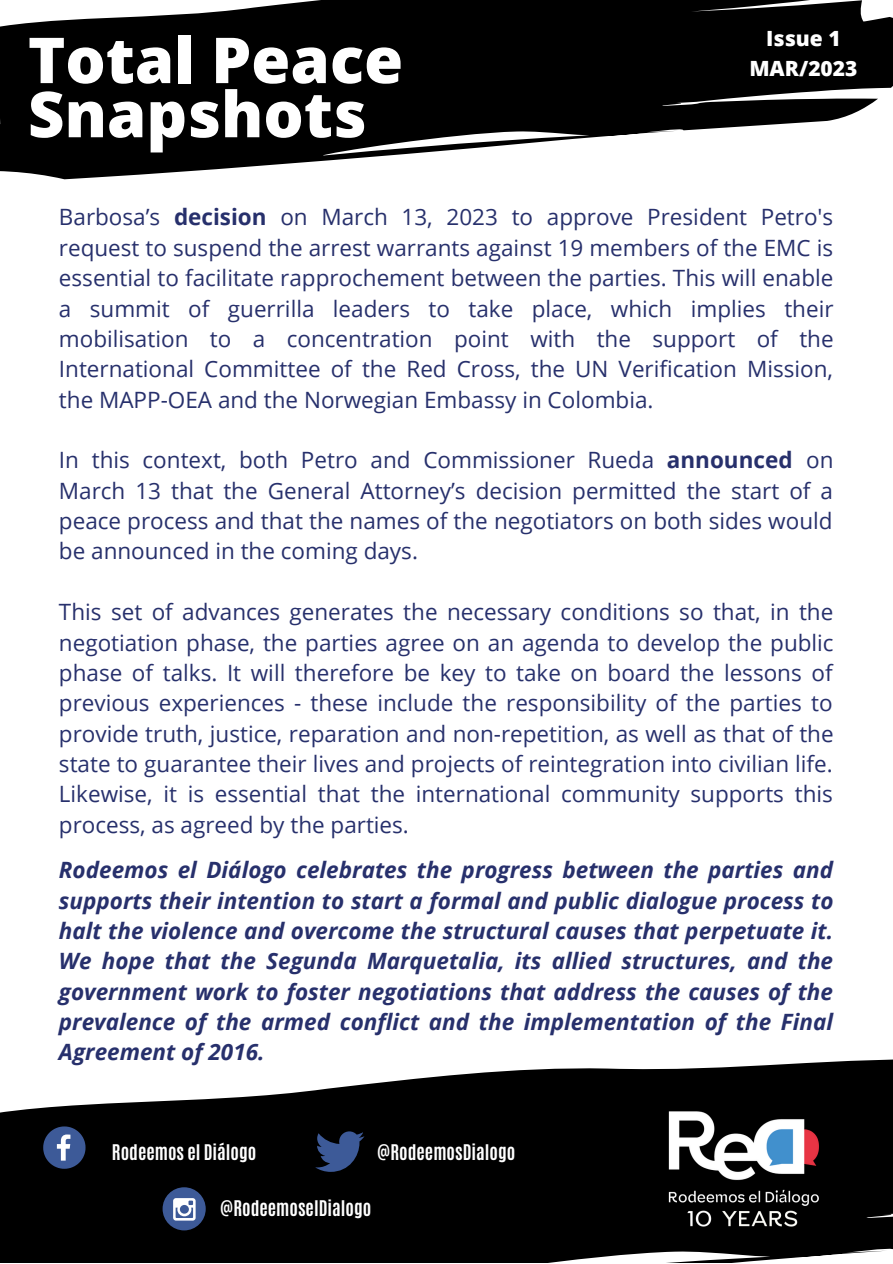
<style>
.page{position:relative;width:893px;height:1264px;background:#fff}
.page>*{position:absolute;margin:0;border:0;box-sizing:border-box;transform-origin:0 0}
.t1{font:800 63.3px/54.2px "Open Sans";color:#fff}
.t2{font:22.5px/30.3px "Open Sans";color:#27306c;text-align:justify}
.t3{font:italic 700 22.5px/30.3px "Open Sans";color:#27306c;text-align:justify}
.t4{font:800 21px/29.2px "Open Sans";color:#fff;text-align:center}
.t5{font:700 18px "Antonio";color:#fff}
.s1{font-weight:700}
</style>
<div class="page">
<svg style="left:0;top:0;width:892px;height:179px;fill:#000"></svg>
<svg style="left:0;top:1059px;width:892px;height:203px;fill:#000"></svg>
<svg style="left:43px;top:1126px;width:42px;height:42px"></svg>
<svg style="left:315px;top:1131px;width:49px;height:40px"></svg>
<div style="left:162px;top:1187px;width:44px;height:43px;background:#3d5a98;border-radius:50%"></div>
<svg style="left:173px;top:1198px;width:23px;height:22px"></svg>
<img style="left:633px;top:1067px;width:221px;height:171px">
<h1 class="t1" style="left:28px;top:31px;width:377px">Total Peace<br>Snapshots</h1>
<p class="t4" style="left:749px;top:24px;width:110px">Issue 1<br>MAR/2023</p>
<p class="t2" style="left:59px;top:201px;width:776px">Barbosa’s <span class="s1">decision</span> on March 13, 2023 to approve President Petro's request to suspend the arrest warrants against 19 members of the EMC is essential to facilitate rapprochement between the parties. This will enable a summit of guerrilla leaders to take place, which implies their mobilisation to a concentration point with the support of the International Committee of the Red Cross, the UN Verification Mission, the MAPP-OEA and the Norwegian Embassy in Colombia.</p>
<p class="t2" style="left:59px;top:444px;width:776px">In this context, both Petro and Commissioner Rueda <span class="s1">announced</span> on March 13 that the General Attorney’s decision permitted the start of a peace process and that the names of the negotiators on both sides would be announced in the coming days.</p>
<p class="t2" style="left:59px;top:596px;width:776px">This set of advances generates the necessary conditions so that, in the negotiation phase, the parties agree on an agenda to develop the public phase of talks. It will therefore be key to take on board the lessons of previous experiences - these include the responsibility of the parties to provide truth, justice, reparation and non-repetition, as well as that of the state to guarantee their lives and projects of reintegration into civilian life.<br>Likewise, it is essential that the international community supports this process, as agreed by the parties.</p>
<p class="t3" style="left:59px;top:854px;width:776px">Rodeemos el Diálogo celebrates the progress between the parties and supports their intention to start a formal and public dialogue process to halt the violence and overcome the structural causes that perpetuate it.<br>We hope that the Segunda Marquetalia, its allied structures, and the government work to foster negotiations that address the causes of the prevalence of the armed conflict and the implementation of the Final Agreement of 2016.</p>
<p class="t5" style="left:112px;top:1139px;width:146px">Rodeemos el Diálogo</p>
<p class="t5" style="left:377px;top:1139px;width:139px">@RodeemosDialogo</p>
<p class="t5" style="left:220px;top:1195px;width:152px">@RodeemoselDialogo</p>
</div>
